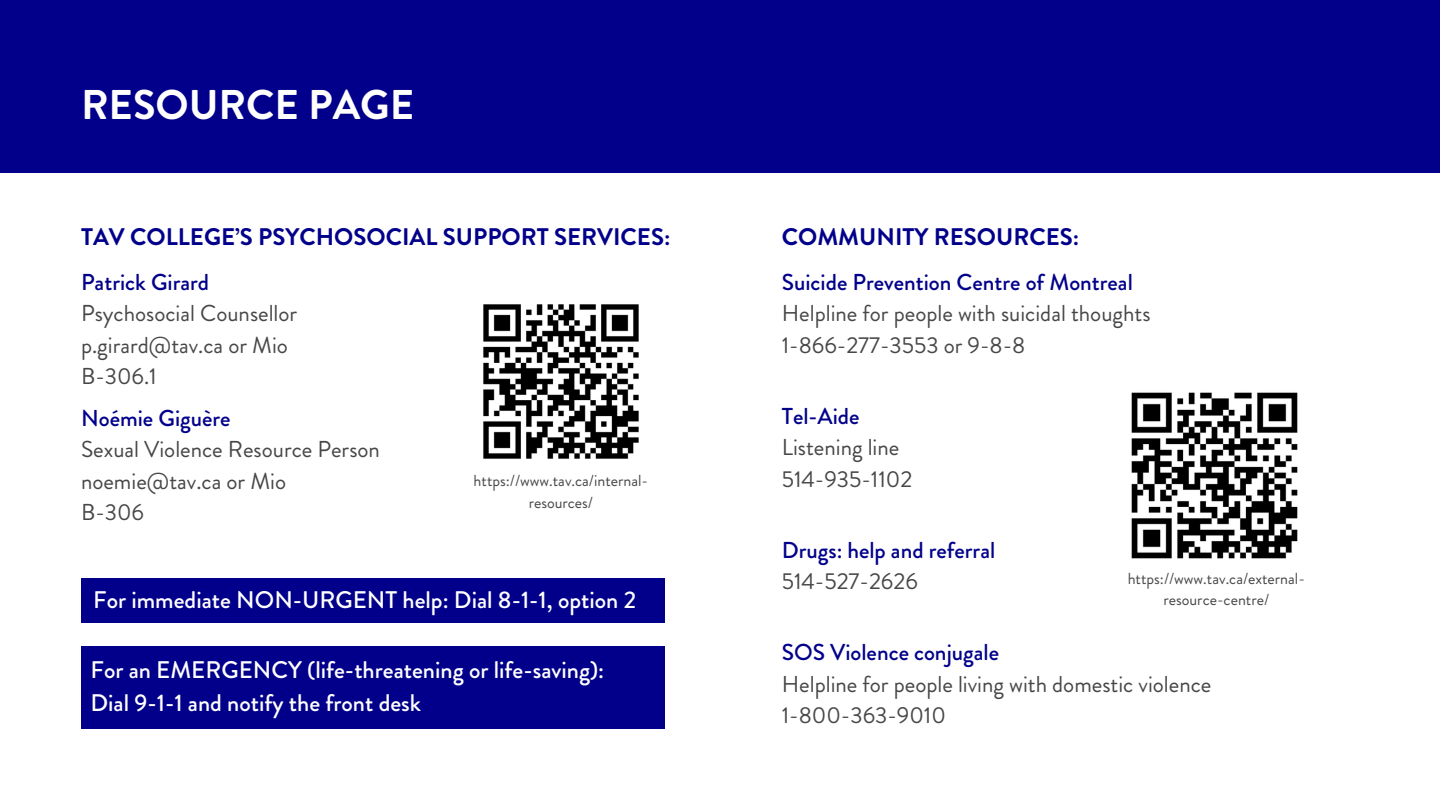
<style>
.page{position:relative;width:1440px;height:810px;background:#fff}
.page>*{position:absolute;margin:0;border:0;box-sizing:border-box;transform-origin:0 0}
.t1{font:700 41.5px "Brandon Grotesque";color:#fff}
.t2{font:500 24px/33px "Brandon Grotesque";color:#fff}
.t3{font:700 24px "Brandon Grotesque";color:#02008b}
.t4{font:23px "Brandon Grotesque";color:#474747}
.t5{font:500 23px "Brandon Grotesque";color:#02008b}
.t6{font:16px/21.8px "Brandon Grotesque";color:#474747;text-align:center}
</style>
<div class="page">
<div style="left:0;top:0;width:1440px;height:172px;background:#02008b"></div>
<div style="left:81px;top:578px;width:584px;height:45px;background:#02008b"></div>
<div style="left:81px;top:646px;width:584px;height:82px;background:#02008b"></div>
<img style="left:1131px;top:392px;width:167px;height:167px">
<img style="left:483px;top:304px;width:156px;height:155px">
<p class="t1" style="left:81px;top:75px;width:335px">RESOURCE PAGE</p>
<p class="t3" style="left:81px;top:220px;width:591px">TAV COLLEGE’S PSYCHOSOCIAL SUPPORT SERVICES:</p>
<p class="t3" style="left:782px;top:220px;width:299px">COMMUNITY RESOURCES:</p>
<p class="t5" style="left:81px;top:265px;width:130px">Patrick Girard</p>
<p class="t4" style="left:81px;top:297px;width:218px">Psychosocial Counsellor</p>
<p class="t4" style="left:81px;top:328px;width:209px">p.girard@tav.ca or Mio</p>
<p class="t4" style="left:81px;top:360px;width:77px">B-306.1</p>
<p class="t5" style="left:782px;top:265px;width:353px">Suicide Prevention Centre of Montreal</p>
<p class="t4" style="left:782px;top:297px;width:370px">Helpline for people with suicidal thoughts</p>
<p class="t4" style="left:782px;top:328px;width:245px">1-866-277-3553 or 9-8-8</p>
<p class="t5" style="left:81px;top:402px;width:151px">Noémie Giguère</p>
<p class="t4" style="left:81px;top:433px;width:300px">Sexual Violence Resource Person</p>
<p class="t4" style="left:81px;top:465px;width:207px">noemie@tav.ca or Mio</p>
<p class="t4" style="left:81px;top:496px;width:65px">B-306</p>
<p class="t6" style="left:474px;top:470px;width:176px">https://www.tav.ca/internal&shy;resources/</p>
<p class="t2" style="left:93px;top:583px;width:544px">For immediate NON-URGENT help: Dial 8-1-1, option 2</p>
<p class="t2" style="left:90px;top:654px;width:515px">For an EMERGENCY (life-threatening or life-saving):<br>Dial 9-1-1 and notify the front desk</p>
<p class="t5" style="left:782px;top:400px;width:79px">Tel-Aide</p>
<p class="t4" style="left:782px;top:431px;width:119px">Listening line</p>
<p class="t4" style="left:782px;top:463px;width:132px">514-935-1102</p>
<p class="t5" style="left:782px;top:534px;width:215px">Drugs: help and referral</p>
<p class="t4" style="left:782px;top:565px;width:138px">514-527-2626</p>
<p class="t6" style="left:1128px;top:567px;width:179px">https://www.tav.ca/external&shy;resource-centre/</p>
<p class="t5" style="left:782px;top:636px;width:219px">SOS Violence conjugale</p>
<p class="t4" style="left:782px;top:667px;width:431px">Helpline for people living with domestic violence</p>
<p class="t4" style="left:782px;top:699px;width:166px">1-800-363-9010</p>
</div>
